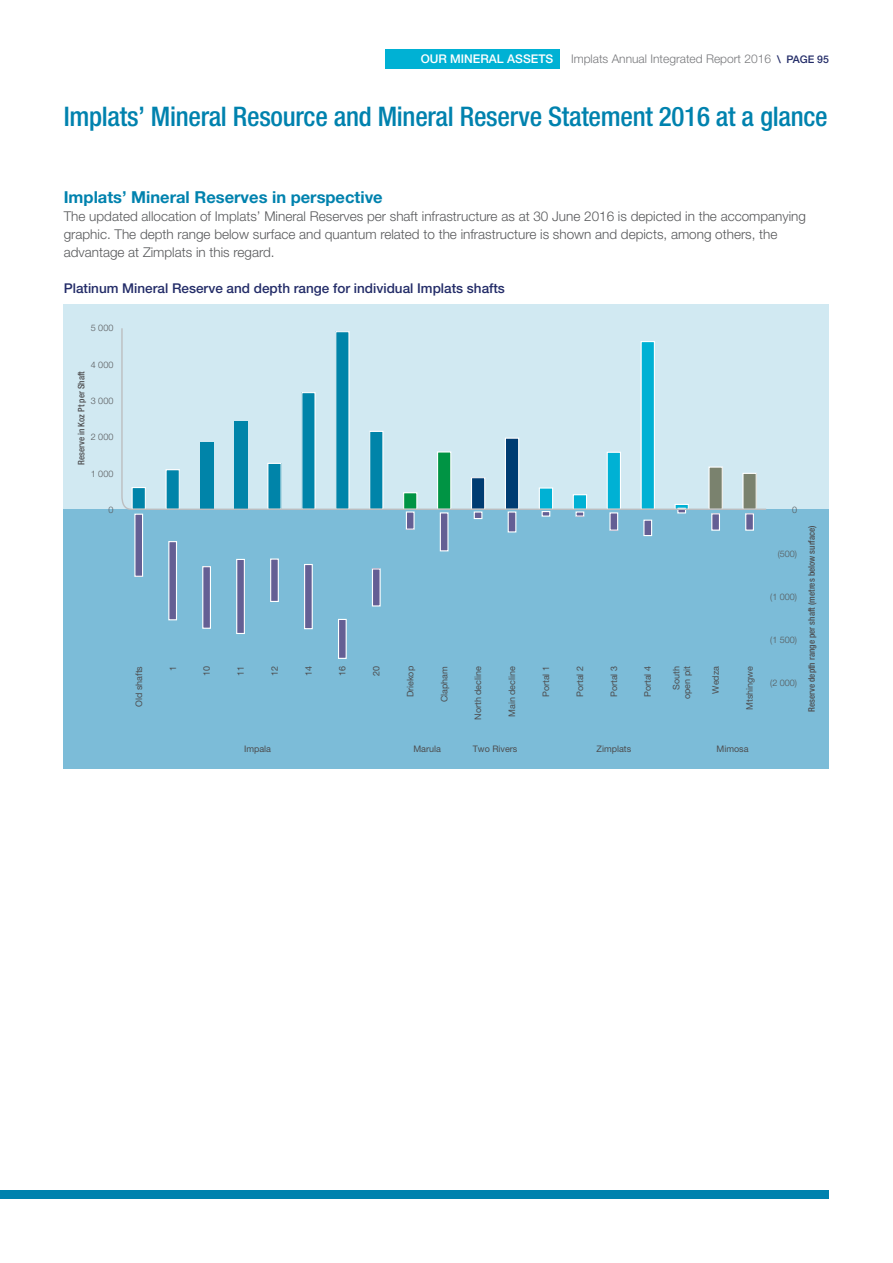
<style>
.page{position:relative;width:893px;height:1263px;background:#fff}
.page>*{position:absolute;margin:0;border:0;box-sizing:border-box;transform-origin:0 0}
.t1{font:500 condensed 27px "Helvetica Neue LT Std";letter-spacing:-.01em;color:#0082ae}
.t2{font:700 16.5px "Helvetica Neue LT Std";color:#0082ae}
.t3{font:300 13.5px/18px "Helvetica Neue LT Std";color:#58595b}
.t4{font:500 13.5px "Helvetica Neue LT Std";color:#232c68}
.t5{font:300 12px "Helvetica Neue LT Std";color:#77787b}
.t6{font:500 12px "Helvetica Neue LT Std";color:#fff}
.t7{font:9px "Helvetica Neue LT Std";color:#4d4d4f}
.t8{font:500 condensed 9px "Helvetica Neue LT Std";color:#4d4d4f}
.t9{font:300 9px "Helvetica Neue LT Std";color:#555859}
.t10{font:300 9px "Helvetica Neue LT Std";color:#58595b}
.s1{font-weight:500;font-size:10.5px;color:#232c68}
</style>
<div class="page">
<div style="left:0;top:1191px;width:829px;height:8px;background:#0082ae"></div>
<div style="left:64px;top:305px;width:765px;height:205px;background:#d1e9f2"></div>
<div style="left:64px;top:509px;width:765px;height:260px;background:#7cbcd8"></div>
<div style="left:746px;top:514px;width:7px;height:16px;background:#645f94"></div>
<div style="left:745px;top:513px;width:9px;height:18px;border:1px solid #fff"></div>
<div style="left:712px;top:514px;width:7px;height:16px;background:#645f94"></div>
<div style="left:711px;top:513px;width:9px;height:18px;border:1px solid #fff"></div>
<div style="left:677px;top:508px;width:9px;height:5px;border:1px solid #fff"></div>
<div style="left:644px;top:520px;width:8px;height:15px;background:#645f94"></div>
<div style="left:643px;top:520px;width:9px;height:16px;border:1px solid #fff"></div>
<div style="left:610px;top:513px;width:8px;height:17px;background:#645f94"></div>
<div style="left:609px;top:512px;width:9px;height:19px;border:1px solid #fff"></div>
<div style="left:575px;top:511px;width:9px;height:6px;border:1px solid #fff"></div>
<div style="left:542px;top:511px;width:8px;height:6px;border:1px solid #fff"></div>
<div style="left:508px;top:512px;width:8px;height:20px;background:#645f94"></div>
<div style="left:508px;top:511px;width:8px;height:21px;border:1px solid #fff"></div>
<div style="left:474px;top:512px;width:8px;height:6px;background:#645f94"></div>
<div style="left:474px;top:511px;width:8px;height:8px;border:1px solid #fff"></div>
<div style="left:440px;top:513px;width:8px;height:38px;background:#645f94"></div>
<div style="left:440px;top:512px;width:9px;height:39px;border:1px solid #fff"></div>
<div style="left:406px;top:512px;width:8px;height:17px;background:#645f94"></div>
<div style="left:406px;top:511px;width:9px;height:19px;border:1px solid #fff"></div>
<div style="left:372px;top:569px;width:8px;height:37px;background:#645f94"></div>
<div style="left:372px;top:568px;width:9px;height:38px;border:1px solid #fff"></div>
<div style="left:339px;top:619px;width:7px;height:39px;background:#645f94"></div>
<div style="left:338px;top:619px;width:9px;height:40px;border:1px solid #fff"></div>
<div style="left:305px;top:564px;width:7px;height:65px;background:#645f94"></div>
<div style="left:304px;top:564px;width:9px;height:65px;border:1px solid #fff"></div>
<div style="left:271px;top:559px;width:7px;height:42px;background:#645f94"></div>
<div style="left:270px;top:558px;width:9px;height:44px;border:1px solid #fff"></div>
<div style="left:237px;top:559px;width:7px;height:74px;background:#645f94"></div>
<div style="left:236px;top:559px;width:9px;height:75px;border:1px solid #fff"></div>
<div style="left:203px;top:567px;width:7px;height:61px;background:#645f94"></div>
<div style="left:202px;top:566px;width:9px;height:63px;border:1px solid #fff"></div>
<div style="left:169px;top:542px;width:7px;height:78px;background:#645f94"></div>
<div style="left:168px;top:541px;width:9px;height:79px;border:1px solid #fff"></div>
<div style="left:135px;top:514px;width:8px;height:62px;background:#645f94"></div>
<div style="left:134px;top:514px;width:9px;height:63px;border:1px solid #fff"></div>
<svg style="left:678px;top:511px;width:7px;height:2px"></svg>
<svg style="left:121px;top:328px;width:645px;height:183px"></svg>
<div style="left:385px;top:49px;width:175px;height:19px;background:#00b1d4"></div>
<p class="t6" style="left:421px;top:52px;width:134px">OUR MINERAL ASSETS</p>
<p class="t5" style="left:571px;top:52px;width:259px">Implats Annual Integrated Report 2016 <span class="s1">\ Page 95</span></p>
<p class="t1" style="left:64px;top:100px;width:765px">Implats’ mineral resource and mineral reserve statement 2016 at a glance</p>
<p class="t2" style="left:64px;top:187px;width:320px">Implats’ Mineral Reserves in perspective</p>
<p class="t3" style="left:64px;top:207px;width:744px">The updated allocation of Implats’ Mineral Reserves per shaft infrastructure as at 30 June 2016 is depicted in the accompanying graphic. The depth range below surface and quantum related to the infrastructure is shown and depicts, among others, the advantage at Zimplats in this regard.</p>
<p class="t4" style="left:64px;top:280px;width:443px">Platinum Mineral Reserve and depth range for individual Implats shafts</p>
<p class="t10" style="left:91px;top:323px;width:24px">5 000</p>
<p class="t10" style="left:91px;top:359px;width:24px">4 000</p>
<p class="t10" style="left:91px;top:395px;width:24px">3 000</p>
<p class="t10" style="left:91px;top:431px;width:24px">2 000</p>
<p class="t10" style="left:91px;top:468px;width:24px">1 000</p>
<p class="t10" style="left:108px;top:504px;width:7px">0</p>
<p class="t8" style="left:76px;top:465px;width:95px;rotate:-90deg">Reserve in Koz Pt per Shaft</p>
<p class="t7" style="left:642px;top:697px;width:33px;rotate:-90deg">Portal 4</p>
<p class="t7" style="left:682px;top:699px;width:35px;rotate:-90deg">open pit</p>
<p class="t7" style="left:710px;top:694px;width:29px;rotate:-90deg">Wedza</p>
<p class="t7" style="left:744px;top:710px;width:46px;rotate:-90deg">Mtshingwe</p>
<p class="t7" style="left:134px;top:707px;width:43px;rotate:-90deg">Old shafts</p>
<p class="t7" style="left:167px;top:671px;width:7px;rotate:-90deg">1</p>
<p class="t7" style="left:201px;top:676px;width:12px;rotate:-90deg">10</p>
<p class="t7" style="left:235px;top:676px;width:12px;rotate:-90deg">11</p>
<p class="t7" style="left:269px;top:676px;width:12px;rotate:-90deg">12</p>
<p class="t7" style="left:303px;top:676px;width:12px;rotate:-90deg">14</p>
<p class="t7" style="left:337px;top:676px;width:12px;rotate:-90deg">16</p>
<p class="t7" style="left:371px;top:676px;width:12px;rotate:-90deg">20</p>
<p class="t7" style="left:405px;top:697px;width:33px;rotate:-90deg">Driekop</p>
<p class="t7" style="left:439px;top:702px;width:38px;rotate:-90deg">Clapham</p>
<p class="t7" style="left:473px;top:720px;width:55px;rotate:-90deg">North decline</p>
<p class="t7" style="left:507px;top:717px;width:53px;rotate:-90deg">Main decline</p>
<p class="t7" style="left:541px;top:697px;width:33px;rotate:-90deg">Portal 1</p>
<p class="t7" style="left:574px;top:697px;width:33px;rotate:-90deg">Portal 2</p>
<p class="t7" style="left:608px;top:697px;width:33px;rotate:-90deg">Portal 3</p>
<p class="t7" style="left:671px;top:690px;width:25px;rotate:-90deg">South</p>
<p class="t7" style="left:244px;top:744px;width:29px">Impala</p>
<p class="t7" style="left:413px;top:744px;width:29px">Marula</p>
<p class="t7" style="left:473px;top:744px;width:46px">Two Rivers</p>
<p class="t7" style="left:596px;top:744px;width:36px">Zimplats</p>
<p class="t7" style="left:716px;top:744px;width:34px">Mimosa</p>
<p class="t9" style="left:792px;top:505px;width:7px">0</p>
<p class="t9" style="left:778px;top:548px;width:21px">(500)</p>
<p class="t9" style="left:770px;top:591px;width:28px">(1 000)</p>
<p class="t9" style="left:770px;top:634px;width:28px">(1 500)</p>
<p class="t9" style="left:770px;top:677px;width:28px">(2 000)</p>
<p class="t8" style="left:806px;top:712px;width:188px;rotate:-90deg">Reserve depth range per shaft (metres below surface)</p>
</div>
